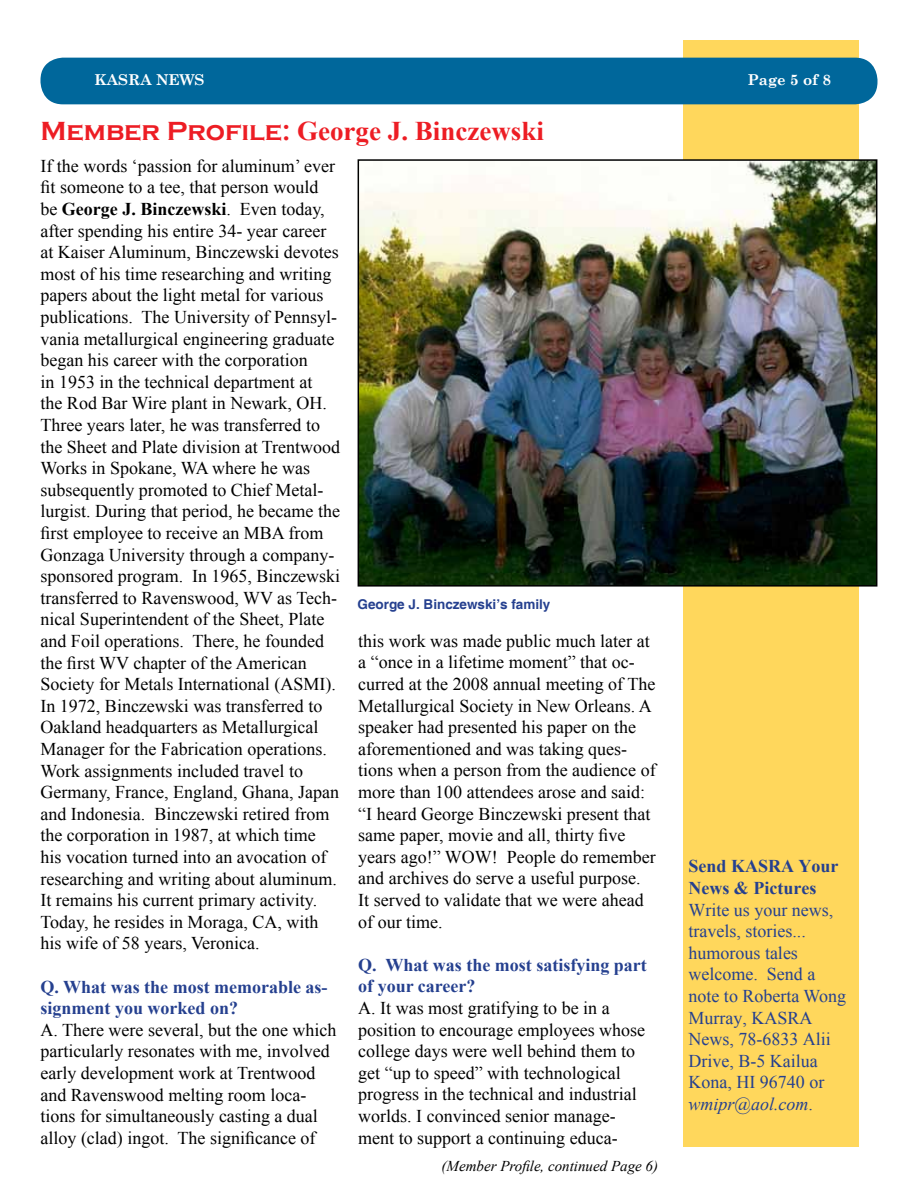
<style>
.page{position:relative;width:918px;height:1188px;background:#fff}
.page>*{position:absolute;margin:0;border:0;box-sizing:border-box;transform-origin:0 0}
.t1{font:700 27px "Times New Roman";color:#ed1d24}
.t2{font:18px/21.6px "Times New Roman";color:#000}
.t3{font:18px/21.6px "Times New Roman";color:#25408f}
.t4{font:700 18px/21.6px "Times New Roman";color:#25408f}
.t5{font:italic 15px "Times New Roman";color:#000}
.t6{font:700 15px "Century Schoolbook";color:#fff}
.t7{font:700 13.5px "Helvetica";color:#25408f}
.s1{font-family:"Copperplate Gothic"}
.s2{font-weight:700}
.s3{font-style:italic}
</style>
<div class="page">
<div style="left:684px;top:40px;width:175px;height:1108px;background:#ffd75c"></div>
<div style="left:40px;top:58px;width:838px;height:46px;background:#00679b;border-radius:22px"></div>
<img style="left:361px;top:162px;width:513px;height:422px">
<div style="left:358px;top:159px;width:519px;height:428px;border:2px solid #000"></div>
<p class="t6" style="left:94px;top:68px;width:112px">KASRA NEWS</p>
<p class="t6" style="left:748px;top:68px;width:85px">Page 5 of 8</p>
<h1 class="t1" style="left:40px;top:113px;width:505px"><span class="s1">Member Profile:</span> George J. Binczewski</h1>
<p class="t2" style="left:40px;top:155px;width:301px">If the words ‘passion for aluminum’ ever fit someone to a tee, that person would<br>be <span class="s2">George J. Binczewski</span>. Even today, after spending his entire 34- year career at Kaiser Aluminum, Binczewski devotes most of his time researching and writing papers about the light metal for various publications. The University of Pennsyl&shy;vania metallurgical engineering graduate began his career with the corporation<br>in 1953 in the technical department at<br>the Rod Bar Wire plant in Newark, OH.<br>Three years later, he was transferred to the Sheet and Plate division at Trentwood Works in Spokane, WA where he was subsequently promoted to Chief Metal&shy;lurgist. During that period, he became the first employee to receive an MBA from Gonzaga University through a company&shy;sponsored program. In 1965, Binczewski transferred to Ravenswood, WV as Tech&shy;nical Superintendent of the Sheet, Plate and Foil operations. There, he founded the first WV chapter of the American Society for Metals International (ASMI).<br>In 1972, Binczewski was transferred to Oakland headquarters as Metallurgical Manager for the Fabrication operations.<br>Work assignments included travel to Germany, France, England, Ghana, Japan and Indonesia. Binczewski retired from the corporation in 1987, at which time his vocation turned into an avocation of researching and writing about aluminum.<br>It remains his current primary activity.<br>Today, he resides in Moraga, CA, with his wife of 58 years, Veronica.</p>
<p class="t4" style="left:40px;top:975px;width:289px">Q. What was the most memorable as&shy;signment you worked on?</p>
<p class="t2" style="left:40px;top:1019px;width:298px">A. There were several, but the one which particularly resonates with me, involved early development work at Trentwood and Ravenswood melting room loca&shy;tions for simultaneously casting a dual alloy (clad) ingot. The significance of</p>
<p class="t7" style="left:358px;top:596px;width:194px">George J. Binczewski’s family</p>
<p class="t2" style="left:358px;top:630px;width:299px">this work was made public much later at a “once in a lifetime moment” that oc&shy;curred at the 2008 annual meeting of The Metallurgical Society in New Orleans. A speaker had presented his paper on the aforementioned and was taking ques&shy;tions when a person from the audience of more than 100 attendees arose and said: “I heard George Binczewski present that same paper, movie and all, thirty five years ago!” WOW! People do remember and archives do serve a useful purpose.<br>It served to validate that we were ahead of our time.</p>
<p class="t4" style="left:358px;top:954px;width:290px">Q. What was the most satisfying part of your career?</p>
<p class="t2" style="left:358px;top:997px;width:288px">A. It was most gratifying to be in a position to encourage employees whose college days were well behind them to get “up to speed” with technological progress in the technical and industrial worlds. I convinced senior manage&shy;ment to support a continuing educa-</p>
<p class="t5" style="left:442px;top:1156px;width:218px">(Member Profile, continued Page 6)</p>
<p class="t4" style="left:688px;top:855px;width:152px">Send KASRA Your<br>News &amp; Pictures</p>
<p class="t3" style="left:688px;top:898px;width:159px">Write us your news, travels, stories... humorous tales welcome. Send a note to Roberta Wong<br>Murray, KASRA<br>News, 78-6833 Alii<br>Drive, B-5 Kailua<br>Kona, HI 96740 or <span class="s3">wmipr@aol.com</span>.</p>
</div>
